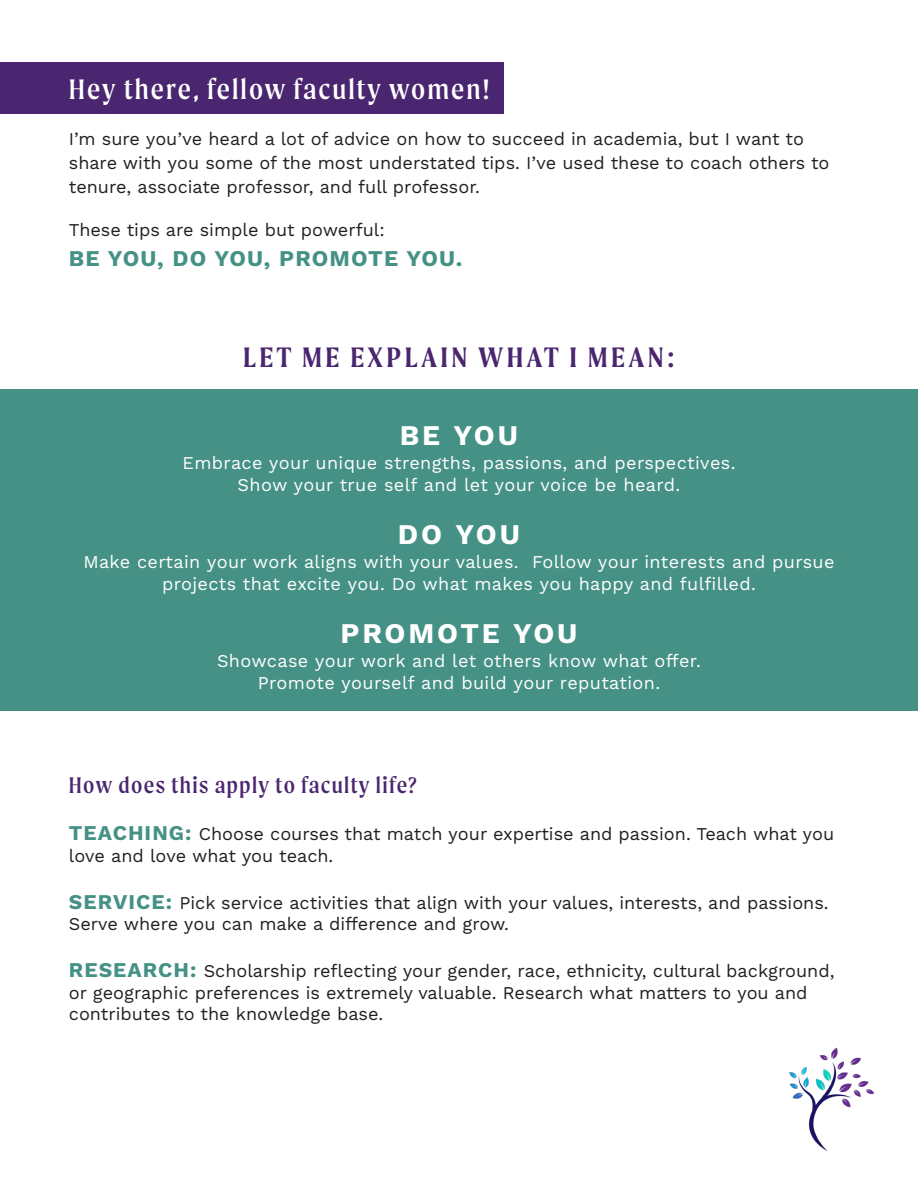
<style>
.page{position:relative;width:918px;height:1188px;background:#fff}
.page>*{position:absolute;margin:0;border:0;box-sizing:border-box;transform-origin:0 0}
.t1{font:30px "Moret";letter-spacing:.07em;color:#fff}
.Subhead{font:600 30px "Moret";letter-spacing:.11em;color:#49266f}
.t2{font:700 28.5px "Work Sans";letter-spacing:.1em;color:#fff}
.Subhead-2{font:24px "Moret";letter-spacing:.06em;color:#49266f}
.t3{font:700 22.5px "Work Sans";letter-spacing:.05em;color:#459185}
.t4{font:18px/21.6px "Work Sans";color:#231f20}
.t5{font:18px/21.6px "Work Sans";letter-spacing:.02em;color:#fff;text-align:center}
.s1{font-weight:700;font-size:21px;color:#459185}
</style>
<div class="page">
<div style="left:0;top:390px;width:918px;height:321px;background:#459185"></div>
<div style="left:0;top:62px;width:503px;height:52px;background:#49266f"></div>
<img style="left:789px;top:1048px;width:86px;height:104px">
<p class="t1" style="left:69px;top:72px;width:422px">Hey there, fellow faculty women!</p>
<p class="t4" style="left:69px;top:127px;width:762px;line-height:24px">I’m sure you’ve heard a lot of advice on how to succeed in academia, but I want to share with you some of the most understated tips. I’ve used these to coach others to tenure, associate professor, and full professor.</p>
<p class="t4" style="left:69px;top:220px;width:317px">These tips are simple but powerful:</p>
<p class="t3" style="left:69px;top:245px;width:395px">BE YOU, DO YOU, PROMOTE YOU.</p>
<p class="Subhead" style="left:243px;top:340px;width:433px">LET ME EXPLAIN WHAT I MEAN:</p>
<p class="t2" style="left:400px;top:419px;width:120px">BE YOU</p>
<p class="t5" style="left:183px;top:453px;width:554px">Embrace your unique strengths, passions, and perspectives.<br>Show your true self and let your voice be heard.</p>
<p class="t2" style="left:398px;top:518px;width:124px">DO YOU</p>
<p class="t5" style="left:83px;top:552px;width:753px">Make certain your work aligns with your values. Follow your interests and pursue projects that excite you. Do what makes you happy and fulfilled.</p>
<p class="t2" style="left:340px;top:617px;width:239px">PROMOTE YOU</p>
<p class="t5" style="left:217px;top:651px;width:485px">Showcase your work and let others know what offer.<br>Promote yourself and build your reputation.</p>
<p class="Subhead-2" style="left:69px;top:772px;width:349px">How does this apply to faculty life?</p>
<p class="t4" style="left:69px;top:824px;width:767px"><span class="s1">TEACHING:</span> Choose courses that match your expertise and passion. Teach what you love and love what you teach.</p>
<p class="t4" style="left:69px;top:892px;width:761px"><span class="s1">SERVICE:</span> Pick service activities that align with your values, interests, and passions.<br>Serve where you can make a difference and grow.</p>
<p class="t4" style="left:69px;top:961px;width:767px"><span class="s1">RESEARCH:</span> Scholarship reflecting your gender, race, ethnicity, cultural background, or geographic preferences is extremely valuable. Research what matters to you and contributes to the knowledge base.</p>
</div>
